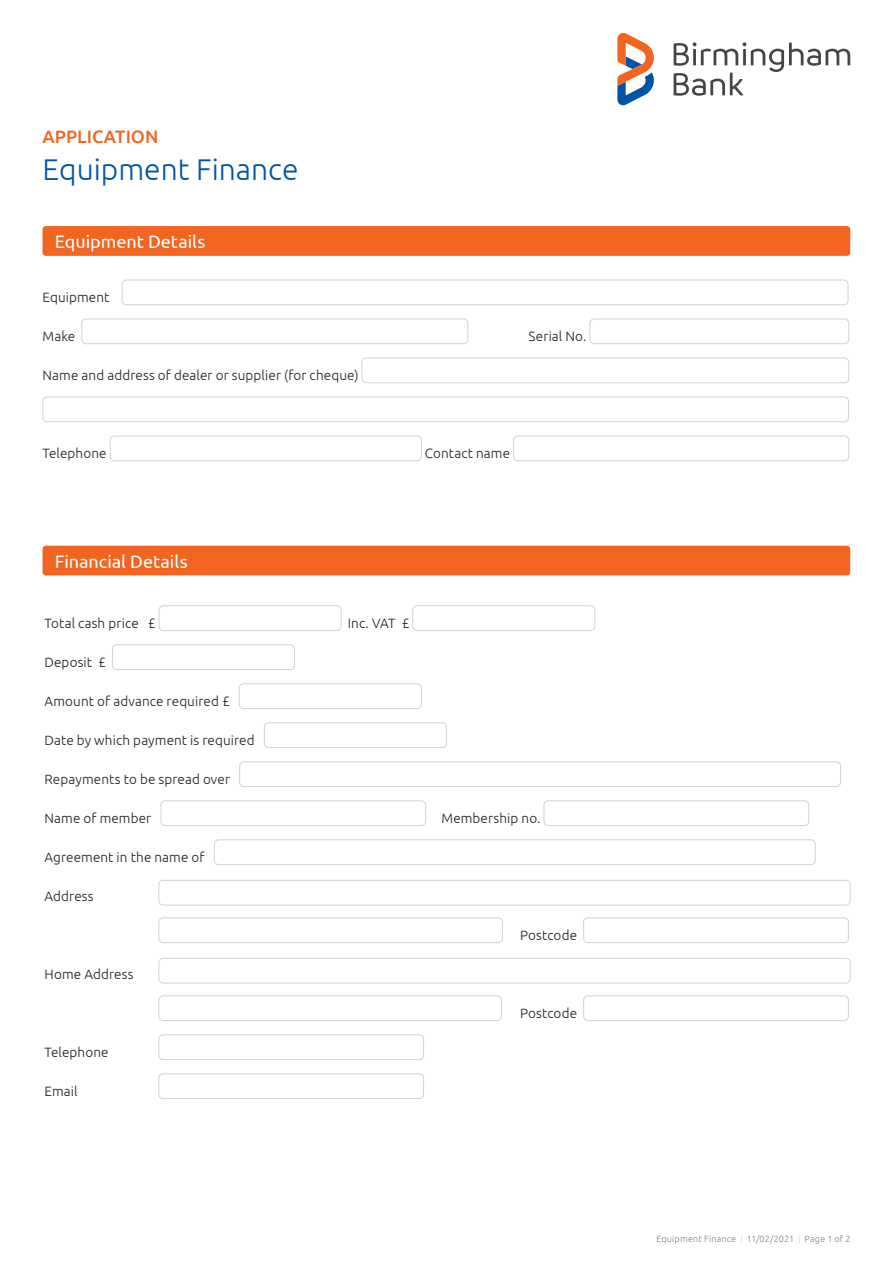
<style>
.page{position:relative;width:893px;height:1263px;background:#fff}
.page>*{position:absolute;margin:0;border:0;box-sizing:border-box;transform-origin:0 0}
.t1{font:300 30px "Ubuntu";color:#0054a6}
.t2{font:18px "Ubuntu";color:#fff}
.t3{font:500 18px "Ubuntu";color:#f16521}
.t4{font:300 13.5px "Ubuntu";letter-spacing:.01em;color:#221f1f}
.t5{font:300 9px "Ubuntu";letter-spacing:.025em;color:#808284}
.s1{color:#d1d2d4}
</style>
<div class="page">
<div style="left:122px;top:280px;width:726px;height:25px;border:1px solid #d1d2d4;border-radius:4px"></div>
<div style="left:81px;top:319px;width:387px;height:25px;border:1px solid #d1d2d4;border-radius:4px"></div>
<div style="left:589px;top:319px;width:260px;height:25px;border:1px solid #d1d2d4;border-radius:4px"></div>
<div style="left:362px;top:358px;width:487px;height:25px;border:1px solid #d1d2d4;border-radius:4px"></div>
<div style="left:43px;top:397px;width:806px;height:25px;border:1px solid #d1d2d4;border-radius:4px"></div>
<div style="left:110px;top:436px;width:312px;height:25px;border:1px solid #d1d2d4;border-radius:4px"></div>
<div style="left:513px;top:436px;width:336px;height:25px;border:1px solid #d1d2d4;border-radius:4px"></div>
<svg style="left:674px;top:42px;width:176px;height:54px"></svg>
<svg style="left:617px;top:33px;width:37px;height:72px"></svg>
<div style="left:43px;top:226px;width:807px;height:30px;background:#f16521;border-radius:3px"></div>
<div style="left:43px;top:546px;width:807px;height:29px;background:#f16521;border-radius:3px"></div>
<div style="left:159px;top:605px;width:183px;height:26px;border:1px solid #d1d2d4;border-radius:4px"></div>
<div style="left:412px;top:605px;width:183px;height:26px;border:1px solid #d1d2d4;border-radius:4px"></div>
<div style="left:112px;top:644px;width:183px;height:26px;border:1px solid #d1d2d4;border-radius:4px"></div>
<div style="left:239px;top:683px;width:183px;height:26px;border:1px solid #d1d2d4;border-radius:4px"></div>
<div style="left:264px;top:722px;width:183px;height:26px;border:1px solid #d1d2d4;border-radius:4px"></div>
<div style="left:239px;top:761px;width:602px;height:26px;border:1px solid #d1d2d4;border-radius:4px"></div>
<div style="left:161px;top:800px;width:265px;height:26px;border:1px solid #d1d2d4;border-radius:4px"></div>
<div style="left:544px;top:800px;width:265px;height:26px;border:1px solid #d1d2d4;border-radius:4px"></div>
<div style="left:214px;top:839px;width:602px;height:26px;border:1px solid #d1d2d4;border-radius:4px"></div>
<div style="left:158px;top:880px;width:692px;height:25px;border:1px solid #d1d2d4;border-radius:4px"></div>
<div style="left:158px;top:917px;width:345px;height:26px;border:1px solid #d1d2d4;border-radius:4px"></div>
<div style="left:583px;top:917px;width:266px;height:26px;border:1px solid #d1d2d4;border-radius:4px"></div>
<div style="left:158px;top:958px;width:692px;height:25px;border:1px solid #d1d2d4;border-radius:4px"></div>
<div style="left:158px;top:995px;width:344px;height:26px;border:1px solid #d1d2d4;border-radius:4px"></div>
<div style="left:583px;top:995px;width:266px;height:26px;border:1px solid #d1d2d4;border-radius:4px"></div>
<div style="left:158px;top:1034px;width:266px;height:26px;border:1px solid #d1d2d4;border-radius:4px"></div>
<div style="left:158px;top:1073px;width:266px;height:26px;border:1px solid #d1d2d4;border-radius:4px"></div>
<h2 class="t3" style="left:43px;top:129px;width:117px">APPLICATION</h2>
<h1 class="t1" style="left:43px;top:157px;width:258px">Equipment Finance</h1>
<h2 class="t2" style="left:55px;top:234px;width:152px">Equipment Details</h2>
<p class="t4" style="left:43px;top:292px;width:68px">Equipment</p>
<p class="t4" style="left:43px;top:331px;width:34px">Make</p>
<p class="t4" style="left:529px;top:331px;width:59px">Serial No.</p>
<p class="t4" style="left:43px;top:370px;width:318px">Name and address of dealer or supplier (for cheque)</p>
<p class="t4" style="left:43px;top:448px;width:66px">Telephone</p>
<p class="t4" style="left:425px;top:448px;width:87px">Contact name</p>
<h2 class="t2" style="left:55px;top:554px;width:134px">Financial Details</h2>
<p class="t4" style="left:44px;top:617px;width:113px">Total cash price £</p>
<p class="t4" style="left:348px;top:617px;width:63px">Inc. VAT £</p>
<p class="t4" style="left:44px;top:656px;width:63px">Deposit £</p>
<p class="t4" style="left:44px;top:695px;width:187px">Amount of advance required £</p>
<p class="t4" style="left:44px;top:734px;width:212px">Date by which payment is required</p>
<p class="t4" style="left:44px;top:773px;width:187px">Repayments to be spread over</p>
<p class="t4" style="left:44px;top:812px;width:108px">Name of member</p>
<p class="t4" style="left:441px;top:812px;width:101px">Membership no.</p>
<p class="t4" style="left:44px;top:851px;width:162px">Agreement in the name of</p>
<p class="t4" style="left:44px;top:890px;width:51px">Address</p>
<p class="t4" style="left:520px;top:929px;width:59px">Postcode</p>
<p class="t4" style="left:44px;top:968px;width:91px">Home Address</p>
<p class="t4" style="left:520px;top:1007px;width:59px">Postcode</p>
<p class="t4" style="left:44px;top:1046px;width:66px">Telephone</p>
<p class="t4" style="left:44px;top:1085px;width:35px">Email</p>
<p class="t5" style="left:656px;top:1235px;width:196px">Equipment Finance <span class="s1">|</span> 11/02/2021 <span class="s1">|</span> Page 1 of 2</p>
</div>
